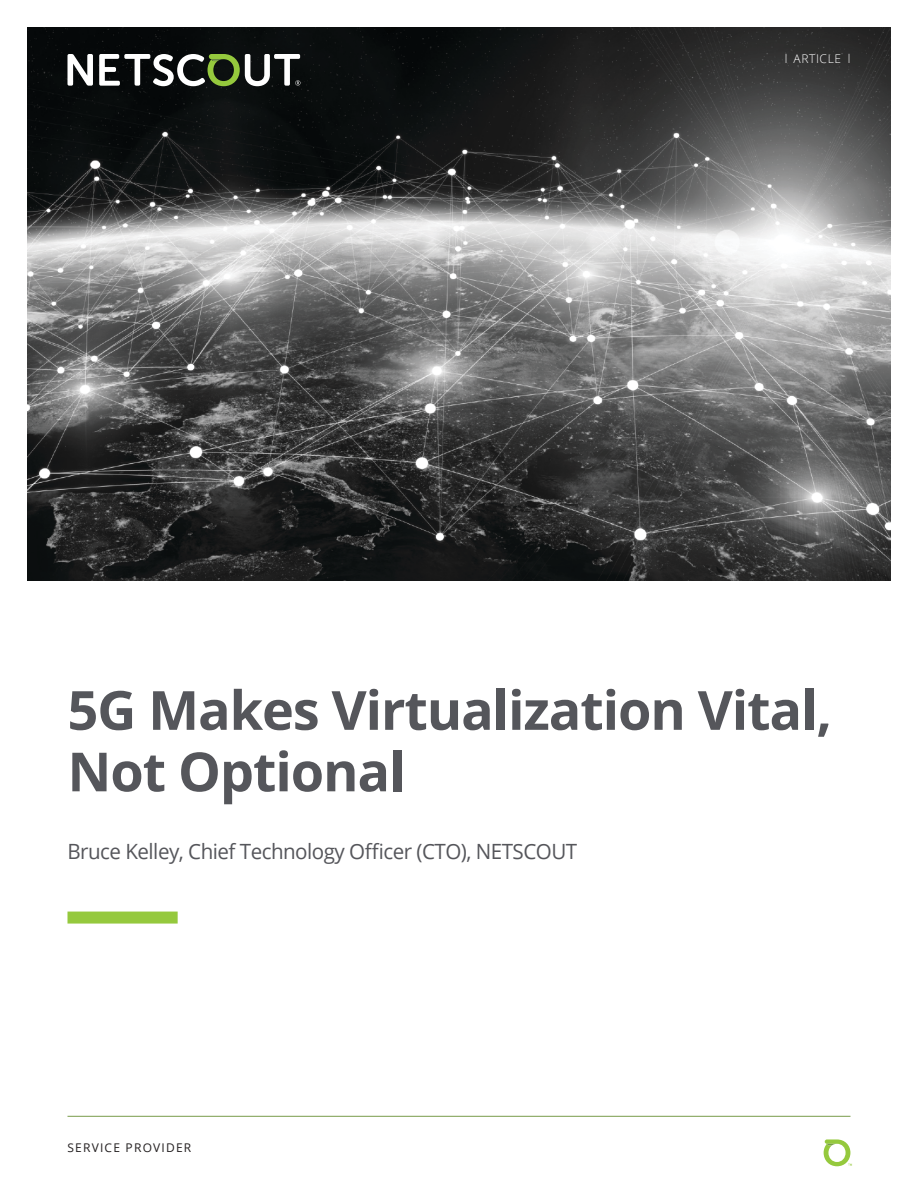
<style>
.page{position:relative;width:918px;height:1188px;background:#fff}
.page>*{position:absolute;margin:0;border:0;box-sizing:border-box;transform-origin:0 0}
.Document_Title{font:700 54px/61.5px "Open Sans";letter-spacing:-.02em;color:#55565b}
.Cover_-_Subtitle{font:21px "Open Sans";letter-spacing:-.025em;color:#55565b}
.t1{font:12px "Open Sans";letter-spacing:.1em;color:#231f20}
.t2{font:300 12px "Open Sans";letter-spacing:.05em;color:#fff}
</style>
<div class="page">
<svg style="left:824px;top:1139px;width:28px;height:27px"></svg>
<img style="left:27px;top:27px;width:864px;height:553px">
<svg style="left:68px;top:54px;width:25px;height:32px"></svg>
<svg style="left:99px;top:54px;width:201px;height:32px"></svg>
<hr style="left:68px;top:1116px;width:782px;height:1px;background:#789c4a">
<div style="left:68px;top:912px;width:110px;height:12px;background:#95c93d"></div>
<p class="t2" style="left:785px;top:51px;width:67px">l ARTICLE l</p>
<p class="Document_Title" style="left:68px;top:678px;width:766px">5G Makes Virtualization Vital,<br>Not Optional</p>
<p class="Cover_-_Subtitle" style="left:68px;top:837px;width:511px">Bruce Kelley, Chief Technology Officer (CTO), NETSCOUT</p>
<p class="t1" style="left:68px;top:1139px;width:125px">SERVICE PROVIDER</p>
</div>
